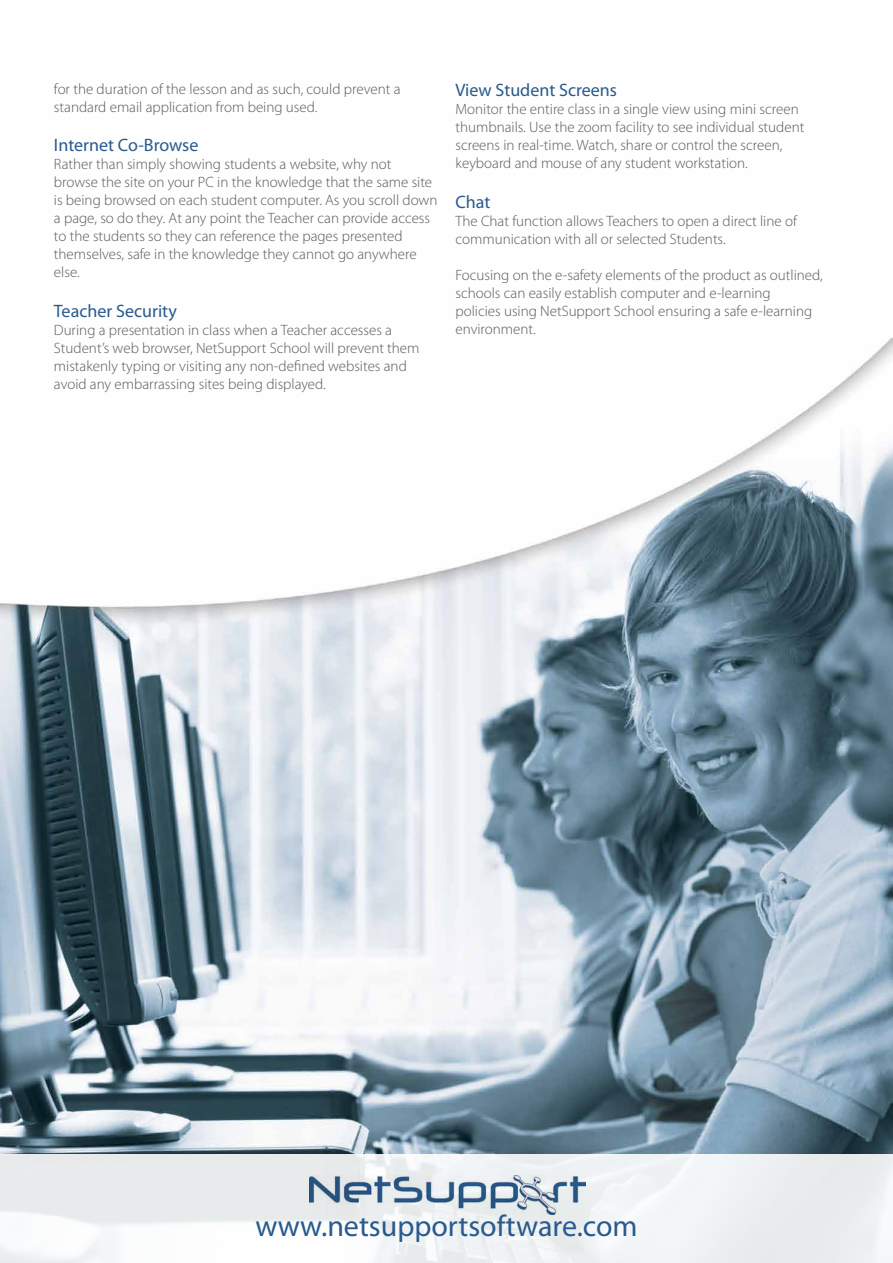
<style>
.page{position:relative;width:893px;height:1263px;background:#fff}
.page>*{position:absolute;margin:0;border:0;box-sizing:border-box;transform-origin:0 0}
.t1{font:30px "Myriad Pro";color:#285a8e}
.t2{font:18px "Myriad Pro";color:#285a8e}
.t3{font:300 15px/18px "Myriad Pro";color:#58595b}
</style>
<div class="page">
<img style="left:0;top:337px;width:893px;height:817px">
<div style="left:0;top:1154px;width:893px;height:109px;background:linear-gradient(to bottom,#e9eced,#f4f6f7)"></div>
<img style="left:310px;top:1175px;width:275px;height:39px">
<p class="t3" style="left:54px;top:80px;width:348px">for the duration of the lesson and as such, could prevent a standard email application from being used.</p>
<p class="t2" style="left:54px;top:134px;width:146px">Internet Co-Browse</p>
<p class="t3" style="left:54px;top:155px;width:385px">Rather than simply showing students a website, why not browse the site on your PC in the knowledge that the same site is being browsed on each student computer. As you scroll down a page, so do they. At any point the Teacher can provide access to the students so they can reference the pages presented themselves, safe in the knowledge they cannot go anywhere else.</p>
<p class="t2" style="left:54px;top:300px;width:124px">Teacher Security</p>
<p class="t3" style="left:54px;top:321px;width:367px">During a presentation in class when a Teacher accesses a Student’s web browser, NetSupport School will prevent them mistakenly typing or visiting any non-defined websites and avoid any embarrassing sites being displayed.</p>
<p class="t2" style="left:455px;top:79px;width:163px">View Student Screens</p>
<p class="t3" style="left:455px;top:100px;width:350px">Monitor the entire class in a single view using mini screen thumbnails. Use the zoom facility to see individual student screens in real-time. Watch, share or control the screen, keyboard and mouse of any student workstation.</p>
<p class="t2" style="left:455px;top:190px;width:36px">Chat</p>
<p class="t3" style="left:455px;top:211px;width:343px">The Chat function allows Teachers to open a direct line of communication with all or selected Students.</p>
<p class="t3" style="left:455px;top:265px;width:369px">Focusing on the e-safety elements of the product as outlined, schools can easily establish computer and e-learning<br>policies using NetSupport School ensuring a safe e-learning environment.</p>
<h1 class="t1" style="left:255px;top:1207px;width:384px">www.netsupportsoftware.com</h1>
</div>
